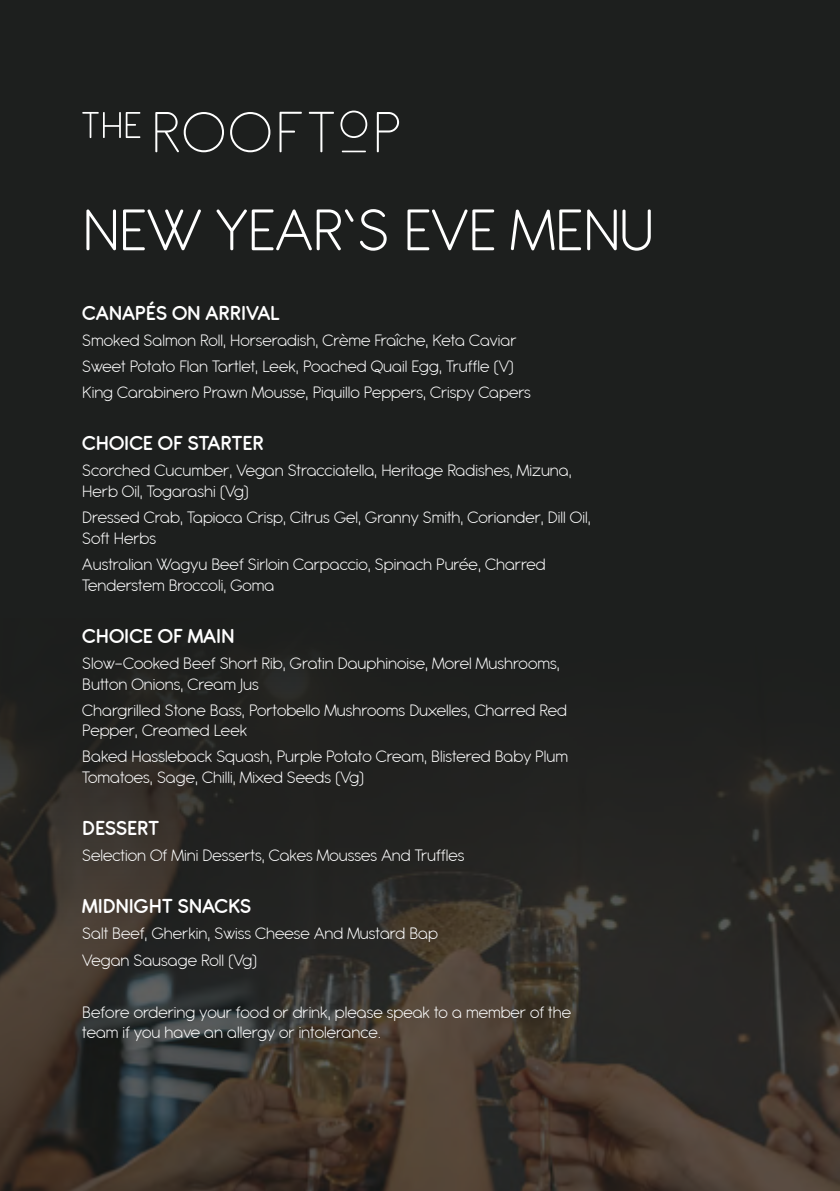
<style>
.page{position:relative;width:840px;height:1191px;background:#fff}
.page>*{position:absolute;margin:0;border:0;box-sizing:border-box;transform-origin:0 0}
.t1{font:300 63.8px "Antipasto Pro";color:#fff}
.t2{font:600 22px "Antipasto Pro";color:#fff}
.t3{font:300 18px/20.8px "Antipasto Pro";color:#fff}
</style>
<div class="page">
<div style="left:0;top:0;width:839px;height:1191px;background:#1d1f1e"></div>
<img style="left:0;top:673px;width:839px;height:518px">
<svg style="left:340px;top:111px;width:27px;height:27px"></svg>
<svg style="left:341px;top:151px;width:25px;height:1px"></svg>
<svg style="left:155px;top:112px;width:69px;height:40px"></svg>
<svg style="left:230px;top:112px;width:40px;height:40px"></svg>
<svg style="left:279px;top:112px;width:23px;height:40px"></svg>
<svg style="left:308px;top:112px;width:26px;height:40px"></svg>
<svg style="left:376px;top:112px;width:23px;height:40px"></svg>
<svg style="left:82px;top:112px;width:58px;height:26px"></svg>
<h1 class="t1" style="left:82px;top:195px;width:572px">NEW YEAR’S EVE MENU</h1>
<p class="t2" style="left:82px;top:300px;width:199px">CANAPÉS ON ARRIVAL</p>
<p class="t3" style="left:82px;top:328px;width:450px;line-height:26px">Smoked Salmon Roll, Horseradish, Crème Fraîche, Keta Caviar<br>Sweet Potato Flan Tartlet, Leek, Poached Quail Egg, Truffle (V)<br>King Carabinero Prawn Mousse, Piquillo Peppers, Crispy Capers</p>
<p class="t2" style="left:82px;top:430px;width:183px">CHOICE OF STARTER</p>
<p class="t3" style="left:82px;top:461px;width:491px">Scorched Cucumber, Vegan Stracciatella, Heritage Radishes, Mizuna,<br>Herb Oil, Togarashi (Vg)</p>
<p class="t3" style="left:82px;top:508px;width:509px">Dressed Crab, Tapioca Crisp, Citrus Gel, Granny Smith, Coriander, Dill Oil,<br>Soft Herbs</p>
<p class="t3" style="left:82px;top:554px;width:464px">Australian Wagyu Beef Sirloin Carpaccio, Spinach Purée, Charred<br>Tenderstem Broccoli, Goma</p>
<p class="t2" style="left:82px;top:623px;width:154px">CHOICE OF MAIN</p>
<p class="t3" style="left:82px;top:653px;width:478px">Slow-Cooked Beef Short Rib, Gratin Dauphinoise, Morel Mushrooms,<br>Button Onions, Cream Jus</p>
<p class="t3" style="left:82px;top:700px;width:486px">Chargrilled Stone Bass, Portobello Mushrooms Duxelles, Charred Red<br>Pepper, Creamed Leek</p>
<p class="t3" style="left:82px;top:747px;width:487px">Baked Hassleback Squash, Purple Potato Cream, Blistered Baby Plum<br>Tomatoes, Sage, Chilli, Mixed Seeds (Vg)</p>
<p class="t2" style="left:82px;top:815px;width:78px">DESSERT</p>
<p class="t3" style="left:82px;top:846px;width:383px">Selection Of Mini Desserts, Cakes Mousses And Truffles</p>
<p class="t2" style="left:82px;top:893px;width:170px">MIDNIGHT SNACKS</p>
<p class="t3" style="left:82px;top:921px;width:357px;line-height:26px">Salt Beef, Gherkin, Swiss Cheese And Mustard Bap<br>Vegan Sausage Roll (Vg)</p>
<p class="t3" style="left:82px;top:1002px;width:490px">Before ordering your food or drink, please speak to a member of the team if you have an allergy or intolerance.</p>
</div>
